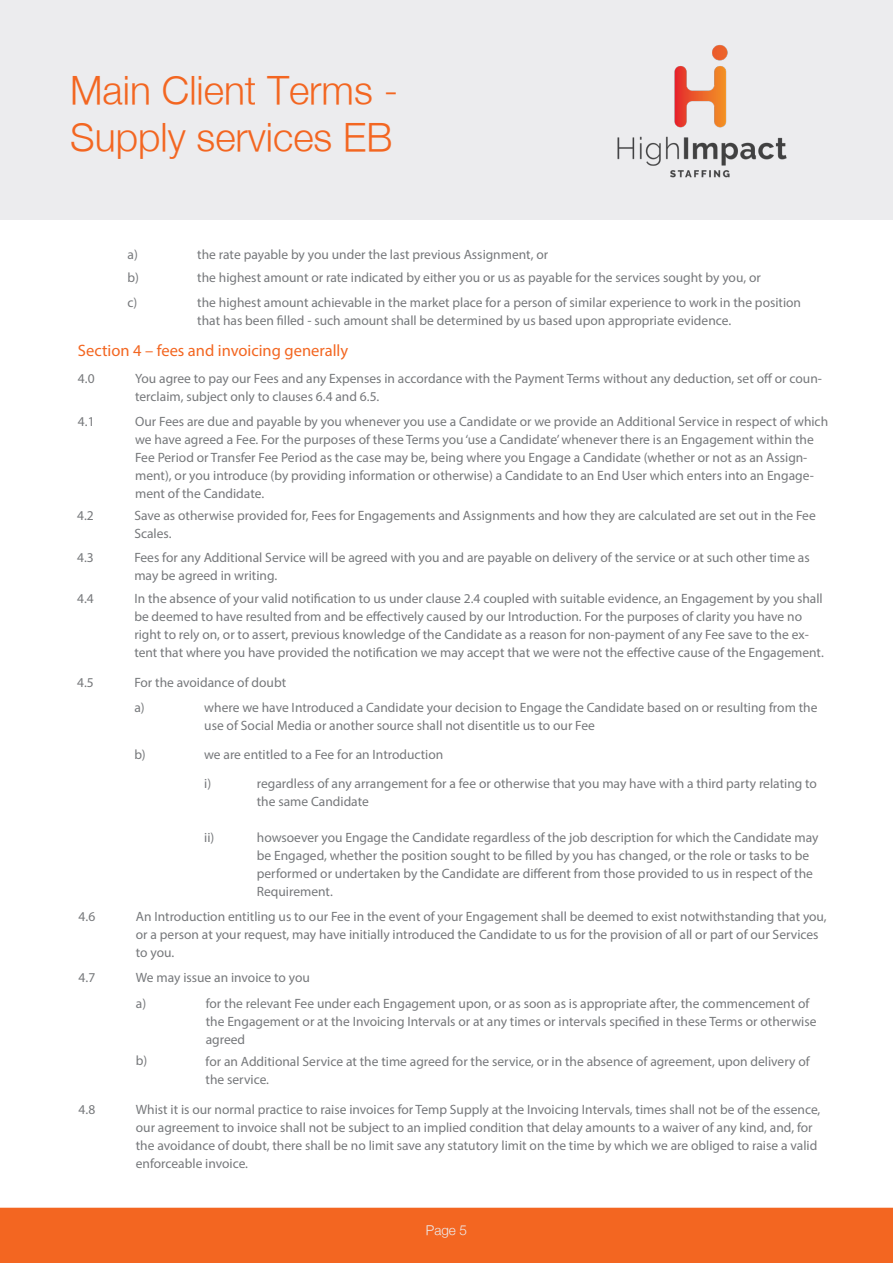
<style>
.page{position:relative;width:893px;height:1263px;background:#fff}
.page>*{position:absolute;margin:0;border:0;box-sizing:border-box;transform-origin:0 0}
.t1{font:300 39px "Helvetica Neue";color:#f36621}
.t2{font:16.5px "Myriad Pro";color:#f36621}
.t3{font:13.5px/18px "Myriad Pro";color:#76787b}
.t4{font:300 13.5px "Helvetica Neue";color:#ececee}
</style>
<div class="page">
<div style="left:0;top:0;width:893px;height:219px;background:#ececee"></div>
<img style="left:617px;top:45px;width:170px;height:133px">
<div style="left:1px;top:1208px;width:891px;height:54px;background:#f36621"></div>
<div style="left:0;top:1208px;width:893px;height:55px;border:2px solid #f36621"></div>
<p class="t1" style="left:70px;top:67px;width:329px">Main Client Terms -</p>
<p class="t1" style="left:70px;top:113px;width:324px">Supply services EB</p>
<p class="t3" style="left:128px;top:245px;width:12px">a)</p>
<p class="t3" style="left:197px;top:245px;width:352px">the rate payable by you under the last previous Assignment, or</p>
<p class="t3" style="left:128px;top:268px;width:13px">b)</p>
<p class="t3" style="left:197px;top:268px;width:565px">the highest amount or rate indicated by either you or us as payable for the services sought by you, or</p>
<p class="t3" style="left:128px;top:293px;width:11px">c)</p>
<p class="t3" style="left:197px;top:293px;width:605px">the highest amount achievable in the market place for a person of similar experience to work in the position that has been filled - such amount shall be determined by us based upon appropriate evidence.</p>
<p class="t2" style="left:78px;top:340px;width:272px">Section 4 – fees and invoicing generally</p>
<p class="t3" style="left:78px;top:369px;width:18px">4.0</p>
<p class="t3" style="left:135px;top:369px;width:688px">You agree to pay our Fees and any Expenses in accordance with the Payment Terms without any deduction, set off or coun&shy;terclaim, subject only to clauses 6.4 and 6.5.</p>
<p class="t3" style="left:78px;top:412px;width:18px">4.1</p>
<p class="t3" style="left:135px;top:412px;width:694px">Our Fees are due and payable by you whenever you use a Candidate or we provide an Additional Service in respect of which we have agreed a Fee. For the purposes of these Terms you ‘use a Candidate’ whenever there is an Engagement within the Fee Period or Transfer Fee Period as the case may be, being where you Engage a Candidate (whether or not as an Assign&shy;ment), or you introduce (by providing information or otherwise) a Candidate to an End User which enters into an Engage&shy;ment of the Candidate.</p>
<p class="t3" style="left:77px;top:506px;width:18px">4.2</p>
<p class="t3" style="left:134px;top:506px;width:683px">Save as otherwise provided for, Fees for Engagements and Assignments and how they are calculated are set out in the Fee<br>Scales.</p>
<p class="t3" style="left:77px;top:548px;width:18px">4.3</p>
<p class="t3" style="left:134px;top:548px;width:677px">Fees for any Additional Service will be agreed with you and are payable on delivery of the service or at such other time as may be agreed in writing.</p>
<p class="t3" style="left:77px;top:590px;width:18px">4.4</p>
<p class="t3" style="left:134px;top:590px;width:691px">In the absence of your valid notification to us under clause 2.4 coupled with suitable evidence, an Engagement by you shall be deemed to have resulted from and be effectively caused by our Introduction. For the purposes of clarity you have no right to rely on, or to assert, previous knowledge of the Candidate as a reason for non-payment of any Fee save to the ex&shy;tent that where you have provided the notification we may accept that we were not the effective cause of the Engagement.</p>
<p class="t3" style="left:77px;top:673px;width:18px">4.5</p>
<p class="t3" style="left:134px;top:673px;width:153px">For the avoidance of doubt</p>
<p class="t3" style="left:134px;top:699px;width:12px">a)</p>
<p class="t3" style="left:204px;top:699px;width:615px">where we have Introduced a Candidate your decision to Engage the Candidate based on or resulting from the use of Social Media or another source shall not disentitle us to our Fee</p>
<p class="t3" style="left:134px;top:745px;width:13px">b)</p>
<p class="t3" style="left:204px;top:745px;width:241px">we are entitled to a Fee for an Introduction</p>
<p class="t3" style="left:204px;top:774px;width:8px">i)</p>
<p class="t3" style="left:257px;top:774px;width:562px">regardless of any arrangement for a fee or otherwise that you may have with a third party relating to the same Candidate</p>
<p class="t3" style="left:257px;top:828px;width:563px">howsoever you Engage the Candidate regardless of the job description for which the Candidate may be Engaged, whether the position sought to be filled by you has changed, or the role or tasks to be performed or undertaken by the Candidate are different from those provided to us in respect of the Requirement.</p>
<p class="t3" style="left:204px;top:828px;width:12px">ii)</p>
<p class="t3" style="left:79px;top:907px;width:18px">4.6</p>
<p class="t3" style="left:136px;top:907px;width:692px">An Introduction entitling us to our Fee in the event of your Engagement shall be deemed to exist notwithstanding that you, or a person at your request, may have initially introduced the Candidate to us for the provision of all or part of our Services to you.</p>
<p class="t3" style="left:79px;top:968px;width:18px">4.7</p>
<p class="t3" style="left:136px;top:968px;width:175px">We may issue an invoice to you</p>
<p class="t3" style="left:136px;top:994px;width:12px">a)</p>
<p class="t3" style="left:206px;top:994px;width:612px">for the relevant Fee under each Engagement upon, or as soon as is appropriate after, the commencement of the Engagement or at the Invoicing Intervals or at any times or intervals specified in these Terms or otherwise agreed</p>
<p class="t3" style="left:136px;top:1051px;width:13px">b)</p>
<p class="t3" style="left:206px;top:1052px;width:606px">for an Additional Service at the time agreed for the service, or in the absence of agreement, upon delivery of the service.</p>
<p class="t3" style="left:79px;top:1100px;width:18px">4.8</p>
<p class="t3" style="left:136px;top:1100px;width:686px">Whist it is our normal practice to raise invoices for Temp Supply at the Invoicing Intervals, times shall not be of the essence, our agreement to invoice shall not be subject to an implied condition that delay amounts to a waiver of any kind, and, for the avoidance of doubt, there shall be no limit save any statutory limit on the time by which we are obliged to raise a valid enforceable invoice.</p>
<p class="t4" style="left:426px;top:1222px;width:43px">Page 5</p>
</div>
